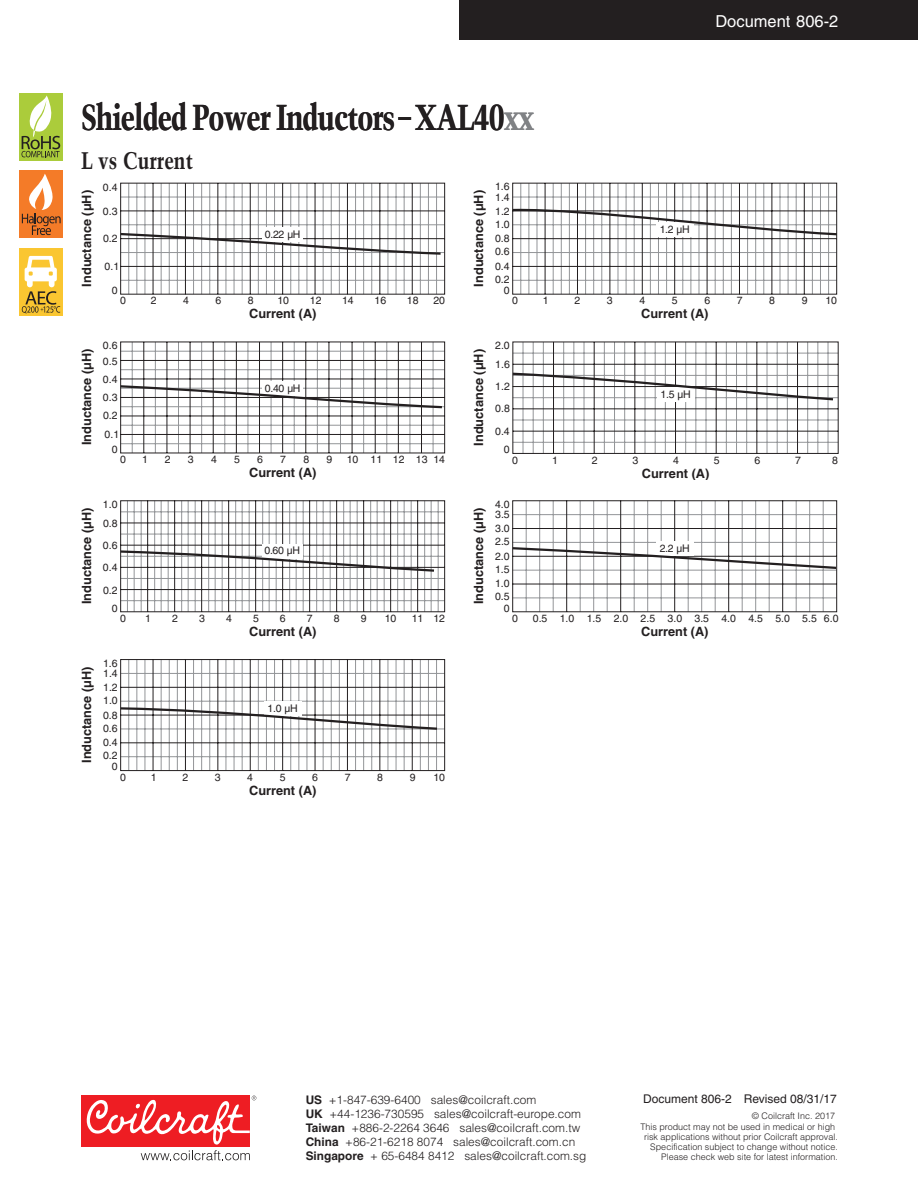
<style>
.page{position:relative;width:918px;height:1188px;background:#fff}
.page>*{position:absolute;margin:0;border:0;box-sizing:border-box;transform-origin:0 0}
.Subhead_-_24_Point_T{font:700 condensed 36px "Trump Mediaeval";letter-spacing:-.03em;color:#231f20}
.Subhead_-_16_Point_T{font:700 condensed 24px "Trump Mediaeval";color:#231f20}
.Document_number{font:16.5px "Helvetica";color:#fff}
.t1{font:700 12.75px "Helvetica";color:#231f20}
.t2{font:12px "Helvetica";color:#231f20}
.t3{font:300 11.85px "Helvetica";color:#231f20}
.t4{font:700 11.85px/14.1px "Helvetica";color:#231f20}
.t5{font:10.5px/12.9px "Helvetica";color:#231f20}
.t6{font:300 9px/9.9px "Helvetica";color:#231f20;text-align:right}
.s1{color:#808285}
</style>
<div class="page">
<div style="left:459px;top:0;width:459px;height:40px;background:#231f20"></div>
<div style="left:81px;top:1096px;width:169px;height:51px;background:#ee1d23"></div>
<svg style="left:86px;top:1096px;width:170px;height:64px"></svg>
<div style="left:19px;top:248px;width:44px;height:68px;background:#fac631"></div>
<div style="left:19px;top:93px;width:44px;height:67px;background:#abcc3b"></div>
<svg style="left:22px;top:95px;width:38px;height:62px"></svg>
<div style="left:19px;top:171px;width:44px;height:67px;background:#f47b28"></div>
<svg style="left:22px;top:256px;width:38px;height:57px"></svg>
<svg style="left:22px;top:174px;width:39px;height:61px"></svg>
<svg style="left:120px;top:182px;width:325px;height:113px"></svg>
<svg style="left:120px;top:341px;width:325px;height:113px"></svg>
<svg style="left:120px;top:500px;width:325px;height:113px"></svg>
<svg style="left:120px;top:659px;width:325px;height:112px"></svg>
<svg style="left:512px;top:182px;width:326px;height:113px"></svg>
<svg style="left:512px;top:341px;width:327px;height:113px"></svg>
<svg style="left:512px;top:500px;width:326px;height:113px"></svg>
<p class="Document_number" style="left:715px;top:11px;width:124px">Document 806-2</p>
<p class="Subhead_-_24_Point_T" style="left:81px;top:94px;width:455px">Shielded Power Inductors – XAL40<span class="s1">xx</span></p>
<p class="Subhead_-_16_Point_T" style="left:81px;top:146px;width:113px">L vs Current</p>
<p class="t1" style="left:79px;top:287px;width:98px;rotate:-90deg">Inductance (µH)</p>
<p class="t5" style="left:103px;top:180px;width:16px">0.4</p>
<p class="t5" style="left:103px;top:204px;width:16px">0.3</p>
<p class="t5" style="left:103px;top:232px;width:16px">0.2</p>
<p class="t5" style="left:105px;top:260px;width:16px">0.1</p>
<p class="t5" style="left:112px;top:284px;width:7px">0</p>
<p class="t5" style="left:120px;top:294px;width:7px">0</p>
<p class="t1" style="left:79px;top:445px;width:98px;rotate:-90deg">Inductance (µH)</p>
<p class="t5" style="left:103px;top:339px;width:16px">0.6</p>
<p class="t5" style="left:103px;top:355px;width:16px">0.5</p>
<p class="t5" style="left:103px;top:391px;width:16px">0.3</p>
<p class="t5" style="left:103px;top:373px;width:16px">0.4</p>
<p class="t5" style="left:103px;top:406px;width:18px;line-height:19.4px">0.2<br>0.1</p>
<p class="t5" style="left:112px;top:443px;width:7px">0</p>
<p class="t5" style="left:120px;top:453px;width:7px">0</p>
<p class="t1" style="left:79px;top:604px;width:98px;rotate:-90deg">Inductance (µH)</p>
<p class="t5" style="left:103px;top:498px;width:16px">1.0</p>
<p class="t5" style="left:103px;top:516px;width:16px">0.8</p>
<p class="t5" style="left:103px;top:539px;width:16px">0.6</p>
<p class="t5" style="left:103px;top:561px;width:16px">0.4</p>
<p class="t5" style="left:103px;top:583px;width:16px">0.2</p>
<p class="t5" style="left:112px;top:601px;width:7px">0</p>
<p class="t5" style="left:265px;top:228px;width:37px">0.22 µH</p>
<p class="t5" style="left:151px;top:294px;width:7px">2</p>
<p class="t5" style="left:183px;top:294px;width:7px">4</p>
<p class="t5" style="left:215px;top:294px;width:7px">6</p>
<p class="t5" style="left:277px;top:294px;width:13px">10</p>
<p class="t5" style="left:248px;top:294px;width:7px">8</p>
<p class="t5" style="left:310px;top:294px;width:13px">12</p>
<p class="t5" style="left:342px;top:294px;width:13px">14</p>
<p class="t5" style="left:375px;top:294px;width:13px">16</p>
<p class="t5" style="left:407px;top:294px;width:13px">18</p>
<p class="t5" style="left:433px;top:294px;width:13px">20</p>
<p class="t1" style="left:249px;top:306px;width:69px">Current (A)</p>
<p class="t5" style="left:265px;top:382px;width:37px">0.40 µH</p>
<p class="t5" style="left:142px;top:453px;width:7px">1</p>
<p class="t5" style="left:165px;top:453px;width:7px">2</p>
<p class="t5" style="left:188px;top:453px;width:7px">3</p>
<p class="t5" style="left:211px;top:453px;width:7px">4</p>
<p class="t5" style="left:234px;top:453px;width:7px">5</p>
<p class="t5" style="left:257px;top:453px;width:7px">6</p>
<p class="t5" style="left:280px;top:453px;width:7px">7</p>
<p class="t5" style="left:303px;top:453px;width:7px">8</p>
<p class="t5" style="left:327px;top:453px;width:7px">9</p>
<p class="t5" style="left:347px;top:453px;width:100px">10 11 12 13 14</p>
<p class="t1" style="left:249px;top:465px;width:69px">Current (A)</p>
<p class="t5" style="left:264px;top:544px;width:37px">0.60 µH</p>
<p class="t1" style="left:471px;top:287px;width:98px;rotate:-90deg">Inductance (µH)</p>
<p class="t5" style="left:495px;top:180px;width:16px">1.6</p>
<p class="t5" style="left:495px;top:190px;width:16px">1.4</p>
<p class="t5" style="left:495px;top:218px;width:16px">1.0</p>
<p class="t5" style="left:495px;top:205px;width:16px">1.2</p>
<p class="t5" style="left:495px;top:232px;width:16px">0.8<br>0.6</p>
<p class="t5" style="left:495px;top:260px;width:16px">0.4<br>0.2</p>
<p class="t5" style="left:504px;top:284px;width:7px">0</p>
<p class="t5" style="left:512px;top:294px;width:7px">0</p>
<p class="t5" style="left:543px;top:294px;width:7px">1</p>
<p class="t5" style="left:575px;top:294px;width:7px">2</p>
<p class="t5" style="left:607px;top:294px;width:7px">3</p>
<p class="t1" style="left:471px;top:446px;width:98px;rotate:-90deg">Inductance (µH)</p>
<p class="t5" style="left:495px;top:339px;width:16px">2.0</p>
<p class="t5" style="left:495px;top:358px;width:16px">1.6</p>
<p class="t5" style="left:495px;top:380px;width:16px">1.2</p>
<p class="t5" style="left:495px;top:402px;width:16px">0.8</p>
<p class="t5" style="left:495px;top:425px;width:16px">0.4</p>
<p class="t5" style="left:504px;top:443px;width:7px">0</p>
<p class="t5" style="left:512px;top:454px;width:7px">0</p>
<p class="t5" style="left:552px;top:454px;width:7px">1</p>
<p class="t5" style="left:592px;top:454px;width:7px">2</p>
<p class="t1" style="left:471px;top:604px;width:98px;rotate:-90deg">Inductance (µH)</p>
<p class="t5" style="left:495px;top:498px;width:16px">4.0</p>
<p class="t5" style="left:495px;top:508px;width:16px">3.5</p>
<p class="t5" style="left:495px;top:535px;width:16px">2.5</p>
<p class="t5" style="left:495px;top:522px;width:16px">3.0</p>
<p class="t5" style="left:495px;top:550px;width:16px">2.0<br>1.5</p>
<p class="t5" style="left:495px;top:577px;width:16px">1.0<br>0.5</p>
<p class="t5" style="left:504px;top:601px;width:7px">0</p>
<p class="t5" style="left:660px;top:223px;width:32px">1.2 µH</p>
<p class="t5" style="left:639px;top:294px;width:7px">4</p>
<p class="t5" style="left:672px;top:294px;width:7px">5</p>
<p class="t5" style="left:704px;top:294px;width:7px">6</p>
<p class="t5" style="left:737px;top:294px;width:7px">7</p>
<p class="t5" style="left:769px;top:294px;width:7px">8</p>
<p class="t5" style="left:802px;top:294px;width:7px">9</p>
<p class="t5" style="left:825px;top:294px;width:13px">10</p>
<p class="t1" style="left:641px;top:306px;width:69px">Current (A)</p>
<p class="t5" style="left:660px;top:388px;width:32px">1.5 µH</p>
<p class="t5" style="left:633px;top:454px;width:7px">3</p>
<p class="t5" style="left:673px;top:454px;width:7px">4</p>
<p class="t5" style="left:714px;top:454px;width:7px">5</p>
<p class="t5" style="left:755px;top:454px;width:7px">6</p>
<p class="t5" style="left:795px;top:454px;width:7px">7</p>
<p class="t5" style="left:832px;top:454px;width:7px">8</p>
<p class="t1" style="left:642px;top:465px;width:69px">Current (A)</p>
<p class="t5" style="left:660px;top:542px;width:32px">2.2 µH</p>
<p class="t1" style="left:79px;top:763px;width:98px;rotate:-90deg">Inductance (µH)</p>
<p class="t5" style="left:120px;top:612px;width:7px">0</p>
<p class="t5" style="left:145px;top:612px;width:7px">1</p>
<p class="t5" style="left:103px;top:657px;width:16px">1.6</p>
<p class="t5" style="left:103px;top:667px;width:16px">1.4</p>
<p class="t5" style="left:103px;top:694px;width:16px">1.0</p>
<p class="t5" style="left:103px;top:681px;width:16px">1.2</p>
<p class="t5" style="left:103px;top:708px;width:16px">0.8<br>0.6</p>
<p class="t5" style="left:103px;top:736px;width:16px">0.4<br>0.2</p>
<p class="t5" style="left:112px;top:760px;width:7px">0</p>
<p class="t5" style="left:172px;top:612px;width:7px">2</p>
<p class="t5" style="left:199px;top:612px;width:7px">3</p>
<p class="t5" style="left:226px;top:612px;width:7px">4</p>
<p class="t5" style="left:253px;top:612px;width:7px">5</p>
<p class="t5" style="left:280px;top:612px;width:7px">6</p>
<p class="t5" style="left:307px;top:612px;width:7px">7</p>
<p class="t5" style="left:334px;top:612px;width:7px">8</p>
<p class="t5" style="left:361px;top:612px;width:7px">9</p>
<p class="t5" style="left:385px;top:612px;width:13px">10</p>
<p class="t5" style="left:412px;top:612px;width:35px">11 12</p>
<p class="t1" style="left:249px;top:624px;width:69px">Current (A)</p>
<p class="t5" style="left:268px;top:702px;width:32px">1.0 µH</p>
<p class="t5" style="left:120px;top:771px;width:7px">0</p>
<p class="t5" style="left:151px;top:771px;width:7px">1</p>
<p class="t5" style="left:182px;top:771px;width:7px">2</p>
<p class="t5" style="left:215px;top:771px;width:7px">3</p>
<p class="t5" style="left:247px;top:771px;width:7px">4</p>
<p class="t5" style="left:280px;top:771px;width:7px">5</p>
<p class="t5" style="left:312px;top:771px;width:7px">6</p>
<p class="t5" style="left:345px;top:771px;width:7px">7</p>
<p class="t5" style="left:377px;top:771px;width:7px">8</p>
<p class="t5" style="left:410px;top:771px;width:7px">9</p>
<p class="t5" style="left:433px;top:771px;width:13px">10</p>
<p class="t1" style="left:249px;top:782px;width:69px">Current (A)</p>
<p class="t5" style="left:512px;top:612px;width:7px">0</p>
<p class="t5" style="left:533px;top:612px;width:307px">0.5 1.0 1.5 2.0 2.5 3.0 3.5 4.0 4.5 5.0 5.5 6.0</p>
<p class="t1" style="left:641px;top:624px;width:69px">Current (A)</p>
<p class="t3" style="left:329px;top:1092px;width:209px">+1-847-639-6400 sales@coilcraft.com</p>
<p class="t3" style="left:329px;top:1106px;width:253px">+44-1236-730595 sales@coilcraft-europe.com</p>
<p class="t3" style="left:352px;top:1121px;width:230px">+886-2-2264 3646 sales@coilcraft.com.tw</p>
<p class="t3" style="left:345px;top:1135px;width:232px">+86-21-6218 8074 sales@coilcraft.com.cn</p>
<p class="t3" style="left:370px;top:1149px;width:218px">+ 65-6484 8412 sales@coilcraft.com.sg</p>
<p class="t4" style="left:306px;top:1093px;width:59px">US<br>UK<br>Taiwan<br>China<br>Singapore</p>
<p class="t2" style="left:643px;top:1092px;width:195px">Document 806-2 Revised 08/31/17</p>
<p class="t6" style="left:640px;top:1110px;width:196px;line-height:11.4px">© Coilcraft Inc. 2017<br>This product may not be used in medical or high</p>
<p class="t6" style="left:644px;top:1132px;width:195px">risk applications without prior Coilcraft approval.<br>Specification subject to change without notice.<br>Please check web site for latest information.</p>
</div>
